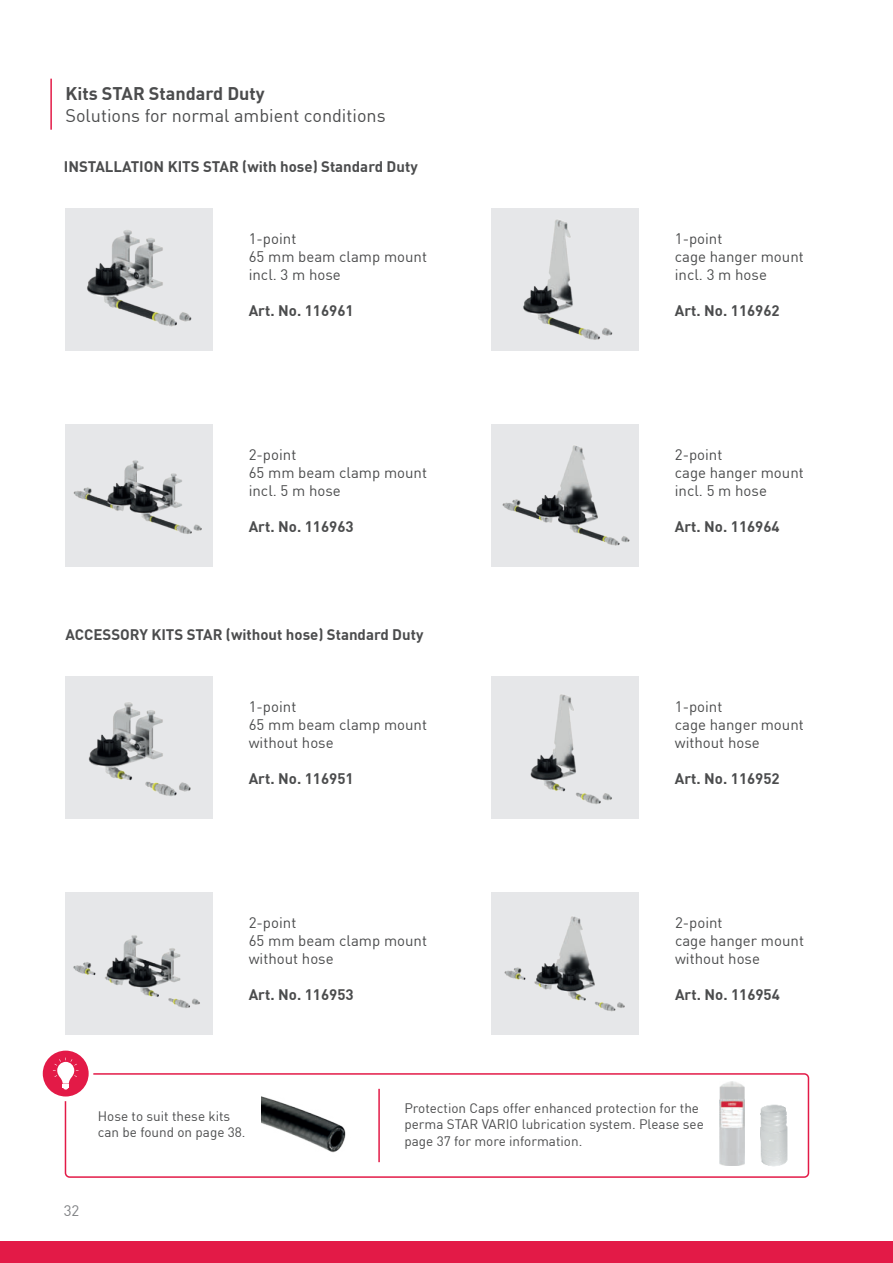
<style>
.page{position:relative;width:893px;height:1263px;background:#fff}
.page>*{position:absolute;margin:0;border:0;box-sizing:border-box;transform-origin:0 0}
.t1{font:18px "DIN Pro";color:#4b4c4d}
.t2{font:700 18px "DIN Pro";color:#4b4c4d}
.t3{font:15px/18px "DIN Pro";color:#4b4c4d}
.t4{font:700 15px "DIN Pro";color:#4b4c4d}
.t5{font:15px "DIN Pro";color:#808285}
.t6{font:13.5px/16.5px "DIN Pro";color:#4b4c4d}
</style>
<div class="page">
<div style="left:0;top:1242px;width:893px;height:21px;background:#e31a47"></div>
<img style="left:65px;top:208px;width:147px;height:142px">
<img style="left:65px;top:424px;width:147px;height:142px">
<img style="left:492px;top:424px;width:147px;height:142px">
<img style="left:65px;top:676px;width:147px;height:142px">
<img style="left:492px;top:676px;width:147px;height:142px">
<img style="left:65px;top:892px;width:147px;height:142px">
<img style="left:492px;top:892px;width:147px;height:142px">
<img style="left:492px;top:208px;width:147px;height:142px">
<div style="left:65px;top:1073px;width:744px;height:105px;border:2px solid #e31a47;border-radius:4px"></div>
<svg style="left:40px;top:1048px;width:51px;height:51px"></svg>
<div style="left:38px;top:1046px;width:55px;height:55px;border:5px solid #fff;border-radius:50%"></div>
<svg style="left:53px;top:1057px;width:26px;height:32px"></svg>
<hr style="left:378px;top:1089px;width:2px;height:73px;background:#e31a47">
<img style="left:719px;top:1082px;width:25px;height:84px">
<img style="left:760px;top:1104px;width:28px;height:63px">
<hr style="left:50px;top:79px;width:2px;height:51px;background:#e31a47">
<img style="left:262px;top:1096px;width:84px;height:57px">
<p class="t2" style="left:66px;top:85px;width:201px">Kits STAR Standard Duty</p>
<p class="t1" style="left:66px;top:108px;width:322px">Solutions for normal ambient conditions</p>
<p class="t4" style="left:64px;top:160px;width:355px">INSTALLATION KITS STAR (with hose) Standard Duty</p>
<p class="t3" style="left:249px;top:230px;width:180px">1-point<br>65 mm beam clamp mount incl. 3 m hose</p>
<p class="t4" style="left:249px;top:304px;width:106px">Art. No. 116961</p>
<p class="t3" style="left:249px;top:446px;width:180px">2-point<br>65 mm beam clamp mount incl. 5 m hose</p>
<p class="t4" style="left:249px;top:520px;width:106px">Art. No. 116963</p>
<p class="t4" style="left:66px;top:628px;width:359px">ACCESSORY KITS STAR (without hose) Standard Duty</p>
<p class="t3" style="left:249px;top:698px;width:180px">1-point<br>65 mm beam clamp mount without hose</p>
<p class="t4" style="left:249px;top:772px;width:106px">Art. No. 116951</p>
<p class="t3" style="left:249px;top:914px;width:180px">2-point<br>65 mm beam clamp mount without hose</p>
<p class="t4" style="left:249px;top:988px;width:106px">Art. No. 116953</p>
<p class="t3" style="left:675px;top:230px;width:130px">1-point<br>cage hanger mount incl. 3 m hose</p>
<p class="t4" style="left:675px;top:304px;width:106px">Art. No. 116962</p>
<p class="t3" style="left:675px;top:446px;width:130px">2-point<br>cage hanger mount incl. 5 m hose</p>
<p class="t4" style="left:675px;top:520px;width:106px">Art. No. 116964</p>
<p class="t3" style="left:675px;top:698px;width:130px">1-point<br>cage hanger mount without hose</p>
<p class="t4" style="left:675px;top:772px;width:106px">Art. No. 116952</p>
<p class="t3" style="left:675px;top:914px;width:130px">2-point<br>cage hanger mount without hose</p>
<p class="t4" style="left:675px;top:988px;width:106px">Art. No. 116954</p>
<p class="t6" style="left:98px;top:1108px;width:149px">Hose to suit these kits can be found on page 38.</p>
<p class="t6" style="left:404px;top:1100px;width:301px">Protection Caps offer enhanced protection for the perma STAR VARIO lubrication system. Please see page 37 for more information.</p>
<p class="t5" style="left:64px;top:1204px;width:17px">32</p>
</div>
